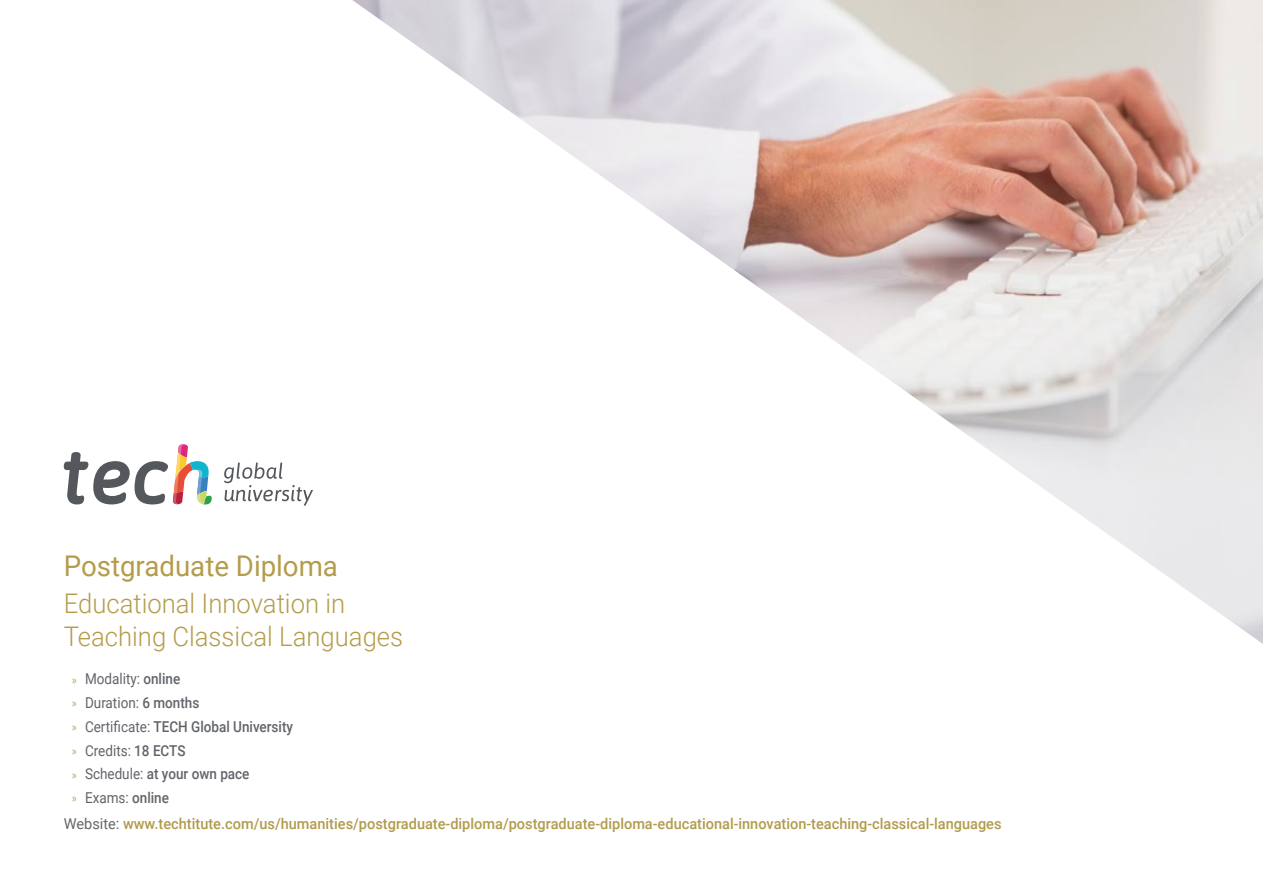
<style>
.page{position:relative;width:1263px;height:893px;background:#fff}
.page>*{position:absolute;margin:0;border:0;box-sizing:border-box;transform-origin:0 0}
.t1{font:28.5px "Roboto";color:#b49c4b}
.t2{font:300 27px/33px "Roboto";color:#b49c4b;scale:.95 1}
.t3{font:500 15px "Roboto";color:#b19b4b}
.t4{font:500 15px/23.7px "Roboto";color:#61646a;scale:.9 1}
.s1{font-family:"Myriad Pro";font-weight:400;font-size:12px;color:#b49c4b}
.s2{font-weight:400}
.s3{font-weight:400;color:#646669}
</style>
<div class="page">
<img style="left:352px;top:0;width:911px;height:644px">
<svg style="left:224px;top:463px;width:89px;height:43px"></svg>
<svg style="left:64px;top:444px;width:148px;height:61px"></svg>
<h1 class="t1" style="left:64px;top:546px;width:276px">Postgraduate Diploma</h1>
<h2 class="t2" style="left:64px;top:586px;width:359px">Educational Innovation in<br>Teaching Classical Languages</h2>
<p class="t4" style="left:72px;top:667px;width:247px"><span class="s1">»</span> <span class="s2">Modality:</span> online<br><span class="s1">»</span> <span class="s2">Duration:</span> 6 months<br><span class="s1">»</span> <span class="s2">Certificate:</span> TECH Global University <span class="s1">»</span> <span class="s2">Credits:</span> 18 ECTS<br><span class="s1">»</span> <span class="s2">Schedule:</span> at your own pace<br><span class="s1">»</span> <span class="s2">Exams:</span> online</p>
<p class="t3" style="left:64px;top:813px;width:939px"><span class="s3">Website:</span> www.techtitute.com/us/humanities/postgraduate-diploma/postgraduate-diploma-educational-innovation-teaching-classical-languages</p>
</div>
